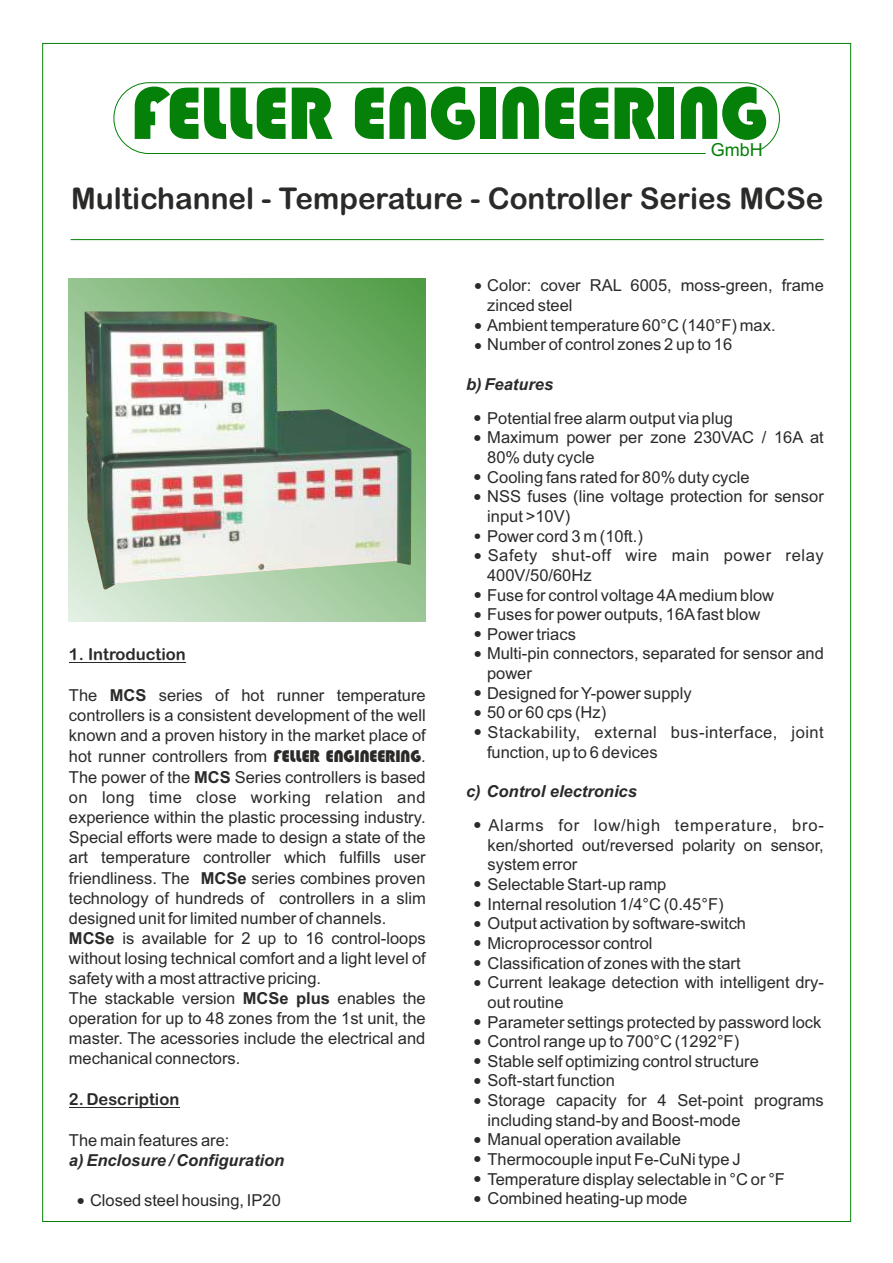
<style>
.page{position:relative;width:893px;height:1263px;background:#fff}
.page>*{position:absolute;margin:0;border:0;box-sizing:border-box;transform-origin:0 0}
.t1{font:900 72px "Blippo BT";color:#058008}
.t2{font:30px "Arial Rounded MT Bold";color:#2b2a29}
.t3{font:18px "Arial";color:#058008}
.t4{font:16.5px/19.6px "Arial";color:#2b2a29}
.t5{font:italic 700 16.5px "Arial";color:#2b2a29}
.t6{font:16.5px "Arial Rounded MT Bold";color:#2b2a29}
.s1{font-weight:700}
.s2{font-family:"Blippo BT";font-weight:900}
</style>
<div class="page">
<hr style="left:69px;top:662px;width:117px;height:1px;background:#2b2a29">
<hr style="left:69px;top:1107px;width:110px;height:1px;background:#2b2a29">
<hr style="left:71px;top:239px;width:753px;height:1px;background:#058008">
<svg style="left:113px;top:82px;width:667px;height:72px"></svg>
<svg style="left:69px;top:279px;width:357px;height:342px"></svg>
<img style="left:85px;top:311px;width:326px;height:279px">
<h1 class="t1" style="left:131px;top:84px;width:638px">FELLER ENGINEERING</h1>
<p class="t3" style="left:711px;top:143px;width:54px">GmbH</p>
<h2 class="t2" style="left:71px;top:187px;width:754px">Multichannel - Temperature - Controller Series MCSe</h2>
<p class="t6" style="left:69px;top:648px;width:118px">1. Introduction</p>
<p class="t4" style="left:69px;top:687px;width:358px;line-height:20.1px">The <span class="s1">MCS</span> series of hot runner temperature controllers is a consistent development of the well known and a proven history in the market place of hot runner controllers from <span class="s2">FELLER ENGINEERING</span>.<br>The power of the <span class="s1">MCS</span> Series controllers is based on long time close working relation and experience within the plastic processing industry.<br>Special efforts were made to design a state of the art temperature controller which fulfills user friendliness. The <span class="s1">MCSe</span> series combines proven technology of hundreds of controllers in a slim designed unit for limited number of channels.<br><span class="s1">MCSe</span> is available for 2 up to 16 control-loops without losing technical comfort and a light level of safety with a most attractive pricing.<br>The stackable version <span class="s1">MCSe plus</span> enables the operation for up to 48 zones from the 1st unit, the master. The acessories include the electrical and mechanical connectors.</p>
<p class="t6" style="left:69px;top:1093px;width:112px">2. Description</p>
<p class="t4" style="left:69px;top:1132px;width:162px">The main features are:</p>
<p class="t5" style="left:69px;top:1154px;width:217px">a) Enclosure / Configuration</p>
<p class="t4" style="left:90px;top:1192px;width:192px">Closed steel housing, IP20</p>
<p class="t4" style="left:487px;top:276px;width:338px">Color: cover RAL 6005, moss-green, frame zinced steel<br>Ambient temperature 60°C (140°F) max.<br>Number of control zones 2 up to 16</p>
<p class="t5" style="left:466px;top:378px;width:89px">b) Features</p>
<p class="t4" style="left:487px;top:410px;width:338px">Potential free alarm output via plug<br>Maximum power per zone 230VAC / 16A at<br>80% duty cycle<br>Cooling fans rated for 80% duty cycle<br>NSS fuses (line voltage protection for sensor input &gt;10V)<br>Power cord 3 m (10ft.)<br>Safety shut-off wire main power relay<br>400V/50/60Hz<br>Fuse for control voltage 4Amedium blow<br>Fuses for power outputs, 16Afast blow<br>Power triacs<br>Multi-pin connectors, separated for sensor and power<br>Designed for Y-power supply<br>50 or 60 cps (Hz)<br>Stackability, external bus-interface, joint function, up to 6 devices</p>
<p class="t5" style="left:466px;top:785px;width:172px">c) Control electronics</p>
<p class="t4" style="left:487px;top:817px;width:338px">Alarms for low/high temperature, bro&shy;ken/shorted out/reversed polarity on sensor, system error<br>Selectable Start-up ramp<br>Internal resolution 1/4°C (0.45°F)<br>Output activation by software-switch Microprocessor control<br>Classification of zones with the start<br>Current leakage detection with intelligent dry&shy;out routine<br>Parameter settings protected by password lock Control range up to 700°C (1292°F)<br>Stable self optimizing control structure Soft-start function<br>Storage capacity for 4 Set-point programs including stand-by and Boost-mode<br>Manual operation available<br>Thermocouple input Fe-CuNi type J Temperature display selectable in °C or °F Combined heating-up mode</p>
</div>
